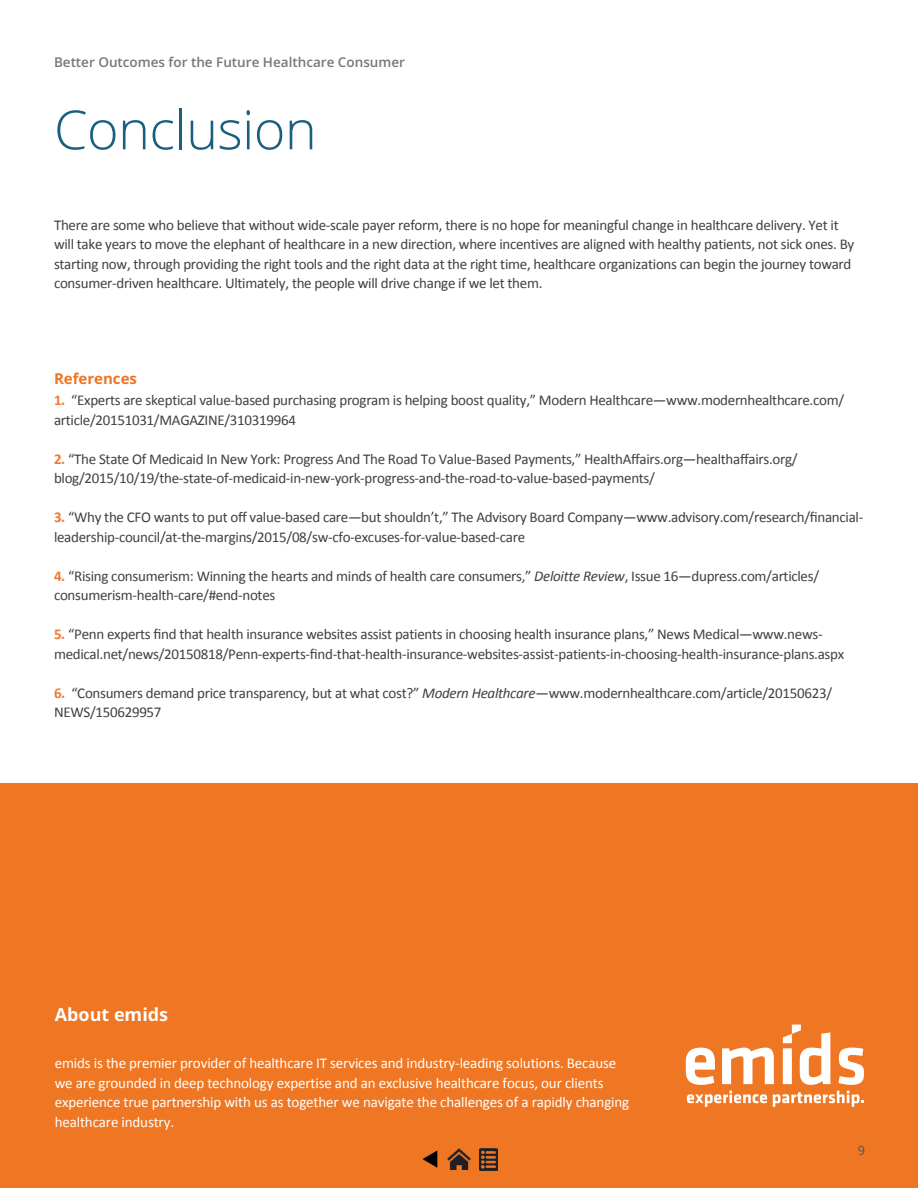
<style>
.page{position:relative;width:918px;height:1188px;background:#fff}
.page>*{position:absolute;margin:0;border:0;box-sizing:border-box;transform-origin:0 0}
.t1{font:300 54px "Open Sans";letter-spacing:-.01em;color:#1a5f7f}
.t2{font:700 18px "Open Sans";color:#fff}
.t3{font:15px/19.5px "Calibri";letter-spacing:-.02em;color:#414042}
.t4{font:15px/19.5px "Calibri";letter-spacing:-.01em;color:#fff}
.t5{font:700 15px "Open Sans";color:#ef7622}
.t6{font:600 13.5px "Open Sans";color:#77777a}
.t7{font:12.75px "Open Sans";color:#55565a}
.s1{font-weight:700;color:#ef7a34}
.s2{font-style:italic}
</style>
<div class="page">
<div style="left:1px;top:783px;width:917px;height:405px;background:#ef7622"></div>
<svg style="left:686px;top:1048px;width:29px;height:37px"></svg>
<svg style="left:722px;top:1048px;width:52px;height:36px"></svg>
<svg style="left:838px;top:1048px;width:26px;height:37px"></svg>
<svg style="left:783px;top:1025px;width:47px;height:60px"></svg>
<svg style="left:687px;top:1091px;width:80px;height:16px"></svg>
<svg style="left:773px;top:1091px;width:91px;height:16px"></svg>
<img style="left:447px;top:1148px;width:24px;height:22px">
<img style="left:480px;top:1148px;width:17px;height:22px">
<svg style="left:423px;top:1150px;width:14px;height:18px"></svg>
<p class="t6" style="left:54px;top:53px;width:353px">Better Outcomes for the Future Healthcare Consumer</p>
<h1 class="t1" style="left:54px;top:93px;width:264px">Conclusion</h1>
<p class="t3" style="left:54px;top:214px;width:802px">There are some who believe that without wide-scale payer reform, there is no hope for meaningful change in healthcare delivery. Yet it will take years to move the elephant of healthcare in a new direction, where incentives are aligned with healthy patients, not sick ones. By starting now, through providing the right tools and the right data at the right time, healthcare organizations can begin the journey toward consumer-driven healthcare. Ultimately, the people will drive change if we let them.</p>
<p class="t5" style="left:54px;top:368px;width:84px">References</p>
<p class="t3" style="left:54px;top:390px;width:792px"><span class="s1">1.</span> “Experts are skeptical value-based purchasing program is helping boost quality,” Modern Healthcare—www.modernhealthcare.com/ article/20151031/MAGAZINE/310319964</p>
<p class="t3" style="left:54px;top:448px;width:745px"><span class="s1">2.</span> “The State Of Medicaid In New York: Progress And The Road To Value-Based Payments,” HealthAffairs.org—healthaffairs.org/ blog/2015/10/19/the-state-of-medicaid-in-new-york-progress-and-the-road-to-value-based-payments/</p>
<p class="t3" style="left:54px;top:507px;width:811px"><span class="s1">3.</span> “Why the CFO wants to put off value-based care—but shouldn’t,” The Advisory Board Company—www.advisory.com/research/financial&shy;leadership-council/at-the-margins/2015/08/sw-cfo-excuses-for-value-based-care</p>
<p class="t3" style="left:54px;top:565px;width:767px"><span class="s1">4.</span> “Rising consumerism: Winning the hearts and minds of health care consumers,” <span class="s2">Deloitte Review</span>, Issue 16—dupress.com/articles/ consumerism-health-care/#end-notes</p>
<p class="t3" style="left:54px;top:624px;width:792px"><span class="s1">5.</span> “Penn experts find that health insurance websites assist patients in choosing health insurance plans,” News Medical—www.news&shy;medical.net/news/20150818/Penn-experts-find-that-health-insurance-websites-assist-patients-in-choosing-health-insurance-plans.aspx</p>
<p class="t3" style="left:54px;top:682px;width:780px"><span class="s1">6.</span> “Consumers demand price transparency, but at what cost?” <span class="s2">Modern Healthcare</span>—www.modernhealthcare.com/article/20150623/<br>NEWS/150629957</p>
<p class="t2" style="left:55px;top:1002px;width:115px">About emids</p>
<p class="t4" style="left:55px;top:1053px;width:576px">emids is the premier provider of healthcare IT services and industry-leading solutions. Because we are grounded in deep technology expertise and an exclusive healthcare focus, our clients experience true partnership with us as together we navigate the challenges of a rapidly changing healthcare industry.</p>
<p class="t7" style="left:858px;top:1141px;width:9px">9</p>
</div>
